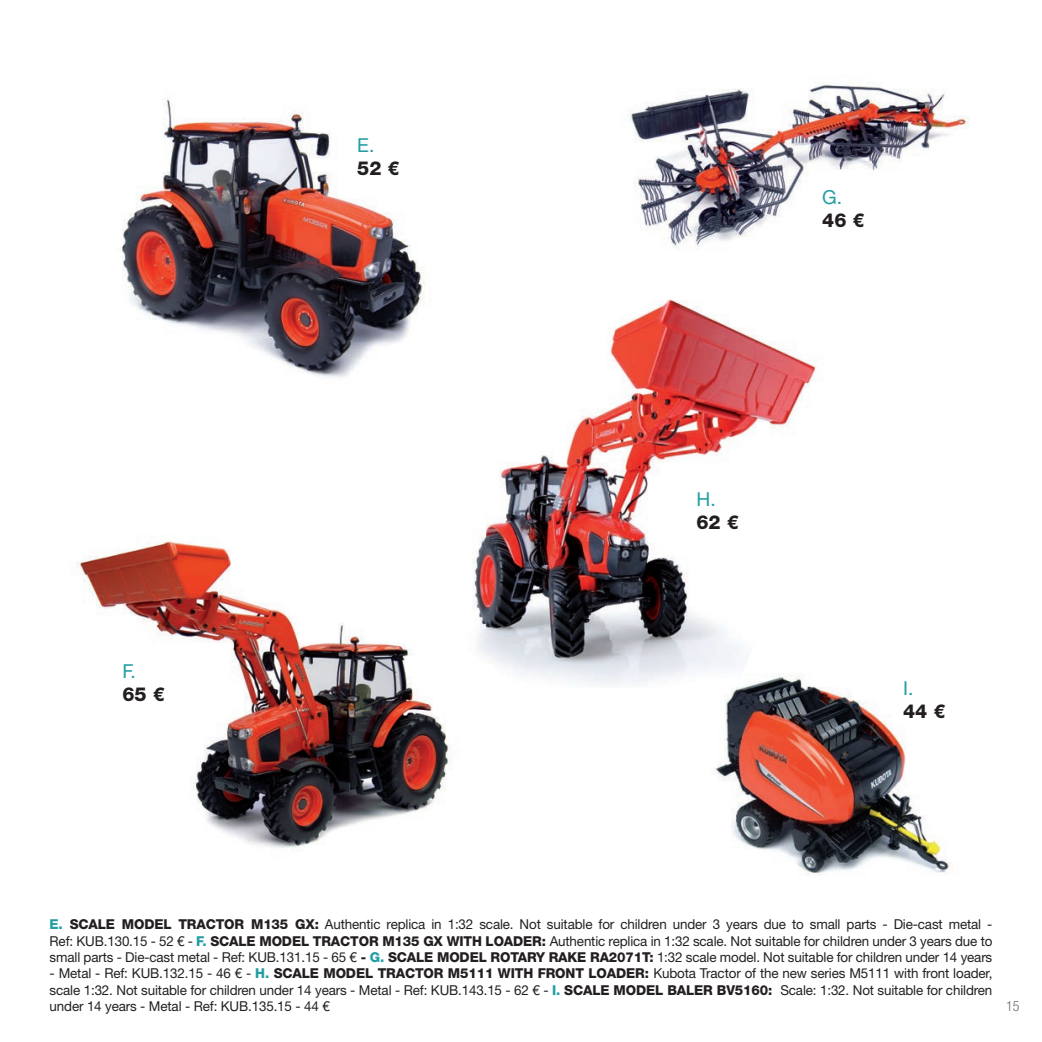
<style>
.page{position:relative;width:1042px;height:1042px;background:#fff}
.page>*{position:absolute;margin:0;border:0;box-sizing:border-box;transform-origin:0 0}
.t1{font:800 19.25px "Helvetica Neue LT";color:#231f20}
.t2{font:19.25px "Helvetica Neue LT";color:#229ea3}
.t3{font:300 condensed 14px "Helvetica Neue LT";color:#6c6d70}
.t4{font:13.65px/16.4px "Helvetica Neue LT";letter-spacing:-.01em;color:#231f20;text-align:justify}
.s1{font-weight:800;color:#229ea3}
.s2{font-weight:800}
</style>
<div class="page">
<img style="left:121px;top:98px;width:304px;height:280px">
<img style="left:76px;top:541px;width:377px;height:307px">
<img style="left:629px;top:82px;width:340px;height:168px">
<img style="left:714px;top:687px;width:237px;height:188px">
<img style="left:473px;top:299px;width:344px;height:388px">
<p class="t2" style="left:357px;top:133px;width:19px">E.</p>
<p class="t1" style="left:357px;top:156px;width:44px">52 €</p>
<p class="t2" style="left:822px;top:185px;width:21px">G.</p>
<p class="t1" style="left:822px;top:208px;width:44px">46 €</p>
<p class="t2" style="left:122px;top:659px;width:15px">F.</p>
<p class="t1" style="left:122px;top:682px;width:44px">65 €</p>
<p class="t2" style="left:696px;top:487px;width:21px">H.</p>
<p class="t1" style="left:696px;top:510px;width:44px">62 €</p>
<p class="t2" style="left:903px;top:676px;width:12px">I.</p>
<p class="t1" style="left:903px;top:700px;width:44px">44 €</p>
<p class="t4" style="left:50px;top:916px;width:944px"><span class="s1">E.</span> <span class="s2">SCALE MODEL TRACTOR M135 GX:</span> Authentic replica in 1:32 scale. Not suitable for children under 3 years due to small parts - Die-cast metal - Ref: KUB.130.15 - 52 € - <span class="s1">F.</span> <span class="s2">SCALE MODEL TRACTOR M135 GX WITH LOADER:</span> Authentic replica in 1:32 scale. Not suitable for children under 3 years due to small parts - Die-cast metal - Ref: KUB.131.15 - 65 € <span class="s2">-</span> <span class="s1">G.</span> <span class="s2">SCALE MODEL ROTARY RAKE RA2071T:</span> 1:32 scale model. Not suitable for children under 14 years</p>
<p class="t4" style="left:50px;top:965px;width:944px">- Metal - Ref: KUB.132.15 - 46 € - <span class="s1">H.</span> <span class="s2">SCALE MODEL TRACTOR M5111 WITH FRONT LOADER:</span> Kubota Tractor of the new series M5111 with front loader, scale 1:32. Not suitable for children under 14 years - Metal - Ref: KUB.143.15 - 62 € - <span class="s1">I.</span> <span class="s2">SCALE MODEL BALER BV5160:</span> Scale: 1:32. Not suitable for children under 14 years - Metal - Ref: KUB.135.15 - 44 €</p>
<p class="t3" style="left:1006px;top:998px;width:15px">15</p>
</div>
